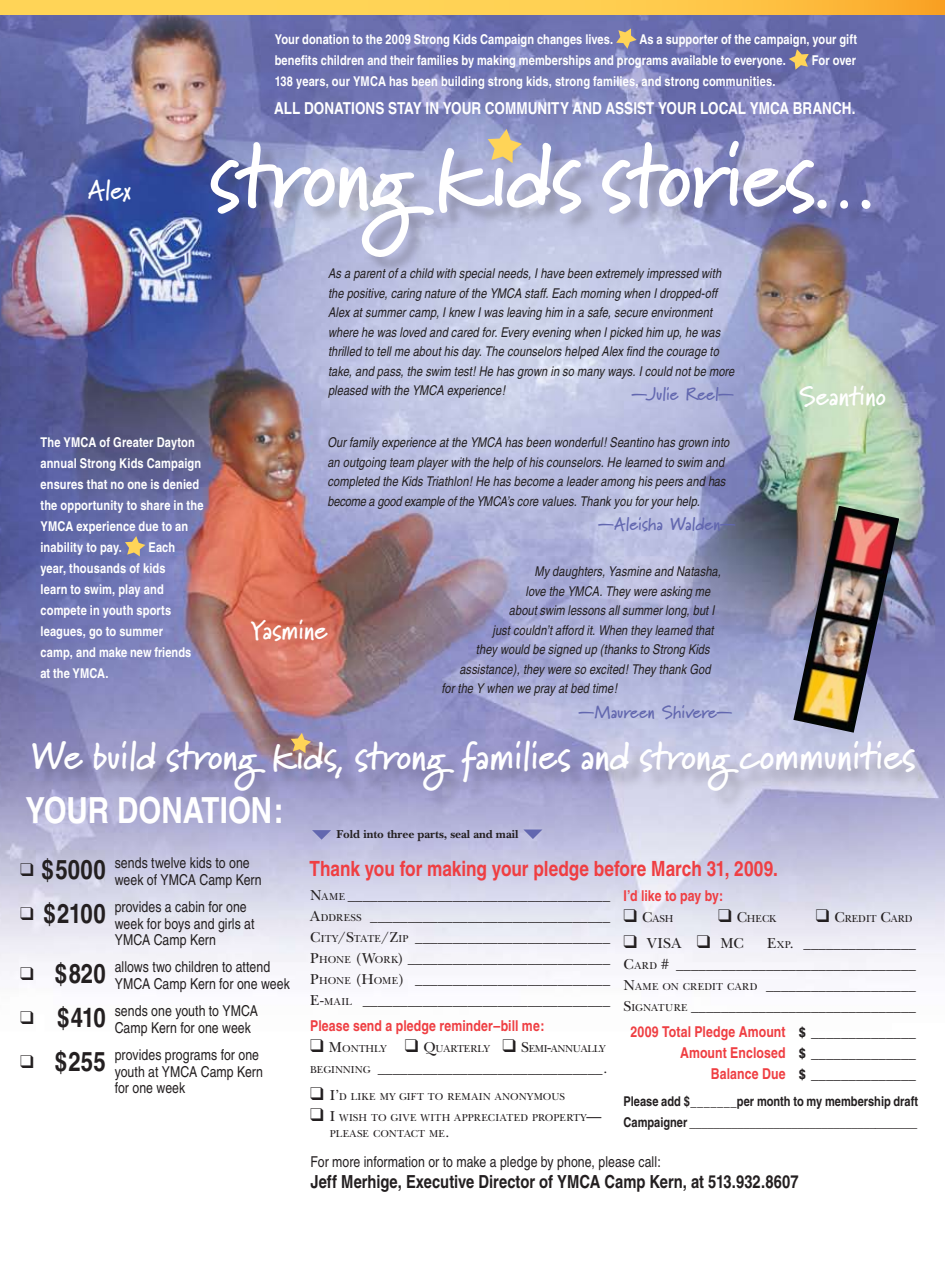
<style>
.page{position:relative;width:945px;height:1269px;background:#fff}
.page>*{position:absolute;margin:0;border:0;box-sizing:border-box;transform-origin:0 0}
.t1{font:700 90.75px "Marydale";letter-spacing:-.03em;color:#fff}
.t2{font:700 39px "Marydale";letter-spacing:-.01em;color:#fff}
.t3{font:700 condensed 36px "Helvetica";color:#fff}
.t4{font:700 27px "Marydale";letter-spacing:-.01em;color:#fff}
.t5{font:700 condensed 21px "Helvetica";color:#ef3e42}
.t6{font:700 condensed 18px "Helvetica";letter-spacing:-.005em;color:#231f20}
.t7{font:700 18px "Marydale";letter-spacing:-.01em;color:#6267af}
.t8{font:700 condensed 16.5px "Helvetica";color:#fff}
.t9{font:15px/21px "New Baskerville";color:#231f20;text-align:justify}
.t10{font:condensed 15px/16.5px "Helvetica";letter-spacing:.005em;color:#231f20}
.t11{font:700 condensed 15px/21px "Helvetica";letter-spacing:.01em;color:#ef3e42;text-align:right}
.t12{font:15px "New Baskerville";color:#231f20}
.t13{font:italic condensed 13.5px/19.5px "Helvetica";letter-spacing:.005em;color:#231f20}
.t14{font:700 condensed 13.5px/21px "Helvetica";letter-spacing:.005em;color:#fff}
.t15{font:700 condensed 13.5px/21px "Helvetica";color:#231f20}
.t16{font:700 12px "New Baskerville";color:#231f20}
.t17{font:10.5px/16.5px "New Baskerville";letter-spacing:.005em;color:#231f20}
.t18{font:10.5px "New Baskerville";letter-spacing:.03em;color:#231f20}
.s1{font-weight:700;font-size:27px}
.s2{font-size:10.5px}
.s3{font-size:15px}
.s4{font-family:"Helvetica Neue";font-size:13.5px;color:#231f20}
.s5{font-family:"New Baskerville";font-weight:400;font-stretch:normal;color:#231f20}
.s6{font-family:"Helvetica";font-weight:700;font-stretch:condensed;color:#ef3e42}
.s7{font-family:"Helvetica Neue";font-weight:700;font-stretch:condensed;font-size:13.5px}
</style>
<div class="page">
<img style="left:0;top:15px;width:945px;height:959px">
<svg style="left:312px;top:830px;width:19px;height:10px"></svg>
<svg style="left:523px;top:830px;width:19px;height:9px"></svg>
<svg style="left:125px;top:536px;width:20px;height:20px"></svg>
<svg style="left:0;top:0;width:945px;height:15px;background:#feca4d"></svg>
<div style="left:35px;top:743px;width:910px;height:87px;background:#231f20;opacity:.25"></div>
<svg style="left:616px;top:28px;width:21px;height:21px"></svg>
<svg style="left:789px;top:49px;width:20px;height:21px"></svg>
<div style="left:213px;top:143px;width:732px;height:175px;background:#231f20;opacity:.25"></div>
<svg style="left:488px;top:129px;width:34px;height:34px"></svg>
<svg style="left:291px;top:733px;width:20px;height:20px"></svg>
<img style="left:793px;top:506px;width:106px;height:227px">
<p class="t14" style="left:275px;top:29px;width:340px">Your donation to the 2009 Strong Kids Campaign changes lives.</p>
<p class="t14" style="left:275px;top:29px;width:584px;text-indent:365px">As a supporter of the campaign, your gift benefits children and their families by making memberships and programs available to everyone.</p>
<p class="t14" style="left:812px;top:50px;width:46px">For over</p>
<p class="t14" style="left:275px;top:71px;width:502px">138 years, our YMCA has been building strong kids, strong families, and strong communities.</p>
<h3 class="t4" style="left:88px;top:174px;width:45px">Alex</h3>
<p class="t8" style="left:274px;top:98px;width:10px">ALL</p>
<p class="t8" style="left:304px;top:98px;width:10px">DONATION</p>
<p class="t8" style="left:375px;top:98px;width:87px">S STAY IN YOUR</p>
<p class="t8" style="left:485px;top:98px;width:20px">COMMUNIT</p>
<p class="t8" style="left:560px;top:98px;width:24px">Y AND</p>
<p class="t8" style="left:606px;top:98px;width:72px">ASSIST YOUR</p>
<p class="t8" style="left:700px;top:98px;width:157px">LOCAL YMCA BRANCH.</p>
<h1 class="t1" style="left:208px;top:122px;width:673px">strong kids stories…</h1>
<p class="t13" style="left:328px;top:264px;width:408px">As a parent of a child with special needs, I have been extremely impressed with the positive, caring nature of the YMCA staff. Each morning when I dropped-off Alex at summer camp, I knew I was leaving him in a safe, secure environment where he was loved and cared for. Every evening when I picked him up, he was thrilled to tell me about his day. The counselors helped Alex find the courage to take, and pass, the swim test! He has grown in so many ways. I could not be more pleased with the YMCA experience!</p>
<h3 class="t4" style="left:799px;top:380px;width:88px">Seantino</h3>
<h3 class="t7" style="left:631px;top:383px;width:104px">—Julie Reel—</h3>
<p class="t14" style="left:40px;top:431px;width:165px">The YMCA of Greater Dayton annual Strong Kids Campaign ensures that no one is denied the opportunity to share in the<br>YMCA experience due to an inability to pay.</p>
<p class="t14" style="left:40px;top:536px;width:152px;text-indent:108px">Each year, thousands of kids learn to swim, play and compete in youth sports leagues, go to summer camp, and make new friends at the YMCA.</p>
<p class="t13" style="left:327px;top:433px;width:403px">Our family experience at the YMCA has been wonderful! Seantino has grown into an outgoing team player with the help of his counselors. He learned to swim and completed the Kids Triathlon! He has become a leader among his peers and has become a good example of the YMCA’s core values. Thank you for your help.</p>
<h3 class="t7" style="left:598px;top:513px;width:139px">—Aleisha Walden—</h3>
<h3 class="t4" style="left:251px;top:614px;width:79px">Yasmine</h3>
<p class="t13" style="left:534px;top:562px;width:188px">My daughters, Yasmine and Natasha,</p>
<p class="t13" style="left:525px;top:581px;width:186px">love the YMCA. They were asking me</p>
<p class="t13" style="left:509px;top:601px;width:207px">about swim lessons all summer long, but I</p>
<p class="t13" style="left:492px;top:620px;width:223px">just couldn’t afford it. When they learned that</p>
<p class="t13" style="left:476px;top:640px;width:235px">they would be signed up (thanks to Strong Kids</p>
<p class="t13" style="left:459px;top:659px;width:253px">assistance), they were so excited! They thank God</p>
<p class="t13" style="left:441px;top:679px;width:177px">for the Y when we pray at bed time!</p>
<h3 class="t7" style="left:578px;top:701px;width:156px">—Maureen Shivere—</h3>
<h2 class="t2" style="left:31px;top:733px;width:886px">We build strong kids, strong families and strong communities</h2>
<h3 class="t3" style="left:26px;top:788px;width:260px">Your donation:</h3>
<p class="t10" style="left:115px;top:855px;width:148px;text-indent:-95px">❑ <span class="s1">$5000</span> sends twelve kids to one week of YMCA Camp Kern</p>
<p class="t10" style="left:115px;top:899px;width:141px;text-indent:-94px">❑ <span class="s1">$2100</span> provides a cabin for one week for boys and girls at<br>YMCA Camp Kern</p>
<p class="t10" style="left:115px;top:959px;width:177px;text-indent:-94px">❑ <span class="s1">$820</span> allows two children to attend<br>YMCA Camp Kern for one week</p>
<p class="t10" style="left:115px;top:1003px;width:145px;text-indent:-94px">❑ <span class="s1">$410</span> sends one youth to YMCA<br>Camp Kern for one week</p>
<p class="t10" style="left:115px;top:1046px;width:150px;text-indent:-94px">❑ <span class="s1">$255</span> provides programs for one youth at YMCA Camp Kern for one week</p>
<p class="t16" style="left:336px;top:827px;width:184px">Fold into three parts, seal and mail</p>
<h3 class="t5" style="left:310px;top:856px;width:470px">Thank you for making your pledge before March 31, 2009.</h3>
<p class="t9" style="left:310px;top:885px;width:302px">N<span class="s2">AME</span> ___________________________________ A<span class="s2">DDRESS</span> ________________________________ C<span class="s2">ITY</span>/S<span class="s2">TATE</span>/Z<span class="s2">IP</span> __________________________ P<span class="s2">HON E</span> (W<span class="s2">ORK</span>) ___________________________ P<span class="s2">HON E</span> (H<span class="s2">OME</span>) __________________________ E-<span class="s2">MAIL</span> _________________________________</p>
<p class="t11" style="left:310px;top:1015px;width:236px">Please send a pledge reminder–bill me:</p>
<p class="t17" style="left:310px;top:1041px;width:297px">❑ <span class="s3">M</span>ONTHLY ❑ <span class="s3">Q</span>UARTERLY ❑ <span class="s3">S</span>EMI<span class="s3">-</span>ANNUALLY</p>
<p class="t12" style="left:310px;top:1060px;width:299px"><span class="s2">BEGINN IN G</span> ______________________________.</p>
<p class="t18" style="left:310px;top:1090px;width:256px">❑ <span class="s3">I ’</span>D LIKE MY GIFT TO REMAIN ANONYMOUS</p>
<p class="t17" style="left:330px;top:1109px;width:273px;text-indent:-20px">❑ <span class="s3">I</span> WISH TO GIVE WITH APPRECIATED PROPERTY<span class="s3">—<br></span>PLEASE CONTACT ME<span class="s3">.</span></p>
<p class="t11" style="left:624px;top:885px;width:101px">I’d like to pay by:</p>
<p class="t17" style="left:624px;top:910px;width:51px">❑ <span class="s3">C</span>ASH</p>
<p class="t17" style="left:718px;top:910px;width:60px">❑ <span class="s3">C</span>HECK</p>
<p class="t17" style="left:816px;top:910px;width:98px">❑ <span class="s3">C</span>REDIT <span class="s3">C</span>ARD</p>
<p class="t9" style="left:624px;top:933px;width:34px">❑ VISA</p>
<p class="t9" style="left:697px;top:933px;width:48px">❑ MC</p>
<p class="t9" style="left:624px;top:933px;width:294px;text-indent:144px">E<span class="s2">XP</span>. _______________ C<span class="s2">ARD</span> # ________________________________ N<span class="s2">AME ON C REDIT C ARD</span> ____________________ S<span class="s2">IGNATURE</span> ______________________________</p>
<p class="t11" style="left:631px;top:1021px;width:287px">2009 Total Pledge Amount <span class="s4">$</span> <span class="s5">______________<br></span>Amount Enclosed <span class="s4">$</span> <span class="s5">______________</span></p>
<p class="t12" style="left:711px;top:1066px;width:207px"><span class="s6">Balance Due</span> <span class="s7">$</span> ______________</p>
<p class="t15" style="left:624px;top:1090px;width:296px">Please add $_______per month to my membership draft<br>Campaigner ______________________________________</p>
<p class="t10" style="left:310px;top:1153px;width:352px">For more information or to make a pledge by phone, please call:</p>
<h3 class="t6" style="left:310px;top:1171px;width:490px">Jeff Merhige, Executive Director of YMCA Camp Kern, at 513.932.8607</h3>
</div>
